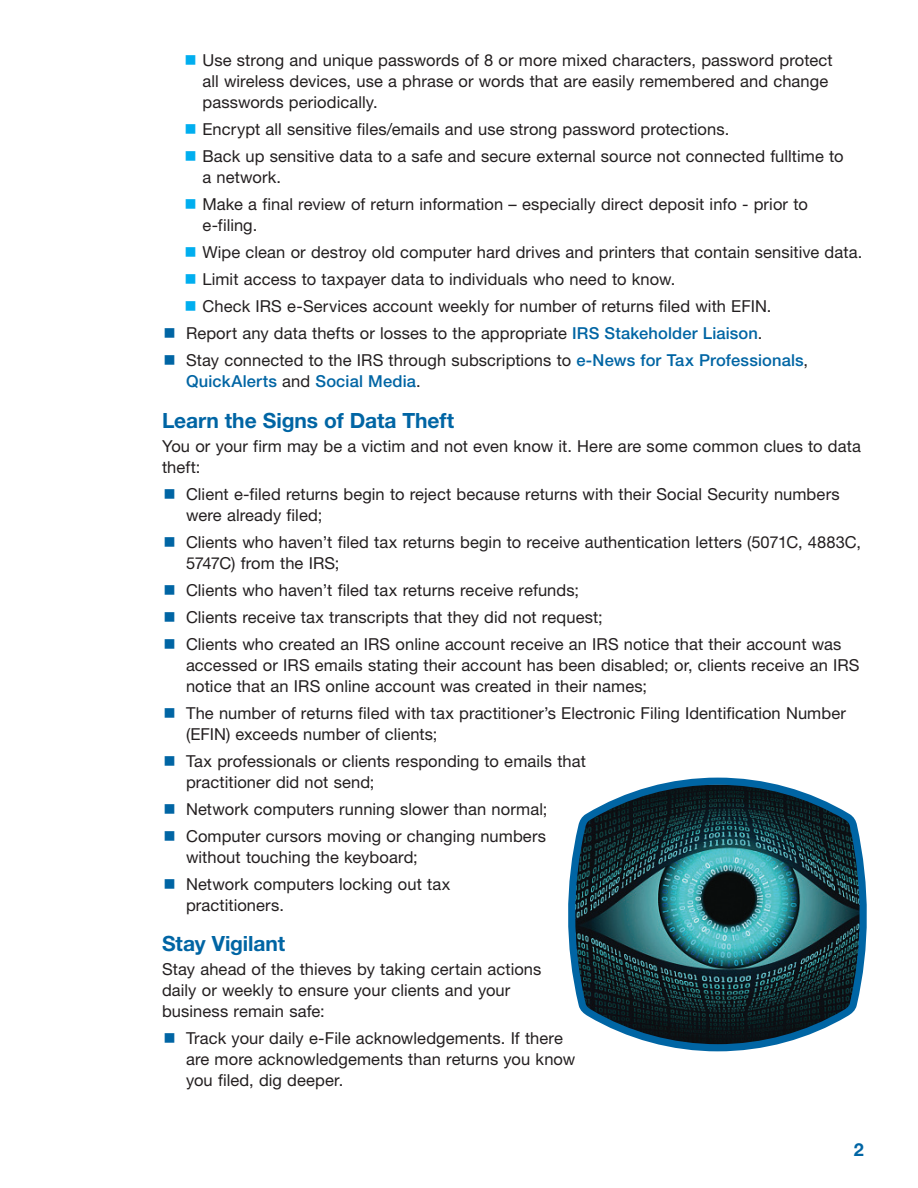
<style>
.page{position:relative;width:918px;height:1188px;background:#fff}
.page>*{position:absolute;margin:0;border:0;box-sizing:border-box;transform-origin:0 0}
.subhead_1{font:700 21px "Helvetica Neue LT Std";letter-spacing:-.005em;color:#0065a4}
.t1{font:700 18px "Helvetica Neue LT Std";color:#0065a4}
.regtext_1st_para{font:16.5px/21px "Helvetica Neue LT Std";letter-spacing:.005em;color:#231f20}
.s1{font-weight:500;color:#0065a4}
</style>
<div class="page">
<svg style="left:568px;top:777px;width:299px;height:275px;background:#3a626b"></svg>
<p class="regtext_1st_para" style="left:202px;top:50px;width:632px">Use strong and unique passwords of 8 or more mixed characters, password protect all wireless devices, use a phrase or words that are easily remembered and change passwords periodically.</p>
<p class="regtext_1st_para" style="left:202px;top:119px;width:528px">Encrypt all sensitive files/emails and use strong password protections.</p>
<p class="regtext_1st_para" style="left:202px;top:146px;width:643px">Back up sensitive data to a safe and secure external source not connected fulltime to a network.</p>
<p class="regtext_1st_para" style="left:202px;top:194px;width:607px">Make a final review of return information – especially direct deposit info - prior to e-filing.</p>
<p class="regtext_1st_para" style="left:202px;top:242px;width:661px">Wipe clean or destroy old computer hard drives and printers that contain sensitive data.</p>
<p class="regtext_1st_para" style="left:202px;top:269px;width:474px">Limit access to taxpayer data to individuals who need to know.</p>
<p class="regtext_1st_para" style="left:202px;top:296px;width:571px">Check IRS e-Services account weekly for number of returns filed with EFIN.</p>
<p class="regtext_1st_para" style="left:186px;top:323px;width:578px">Report any data thefts or losses to the appropriate <span class="s1">IRS Stakeholder Liaison</span>.</p>
<p class="regtext_1st_para" style="left:186px;top:350px;width:624px">Stay connected to the IRS through subscriptions to <span class="s1">e-News for Tax Professionals</span>,<br><span class="s1">QuickAlerts</span> and <span class="s1">Social Media</span>.</p>
<p class="subhead_1" style="left:162px;top:407px;width:294px">Learn the Signs of Data Theft</p>
<p class="regtext_1st_para" style="left:162px;top:435px;width:700px">You or your firm may be a victim and not even know it. Here are some common clues to data theft:</p>
<p class="regtext_1st_para" style="left:186px;top:483px;width:655px">Client e-filed returns begin to reject because returns with their Social Security numbers were already filed;</p>
<p class="regtext_1st_para" style="left:186px;top:531px;width:677px">Clients who haven’t filed tax returns begin to receive authentication letters (5071C, 4883C,<br>5747C) from the IRS;</p>
<p class="regtext_1st_para" style="left:186px;top:579px;width:395px">Clients who haven’t filed tax returns receive refunds;</p>
<p class="regtext_1st_para" style="left:186px;top:606px;width:418px">Clients receive tax transcripts that they did not request;</p>
<p class="regtext_1st_para" style="left:186px;top:633px;width:675px">Clients who created an IRS online account receive an IRS notice that their account was accessed or IRS emails stating their account has been disabled; or, clients receive an IRS notice that an IRS online account was created in their names;</p>
<p class="regtext_1st_para" style="left:186px;top:702px;width:661px">The number of returns filed with tax practitioner’s Electronic Filing Identification Number (EFIN) exceeds number of clients;</p>
<p class="regtext_1st_para" style="left:186px;top:750px;width:401px">Tax professionals or clients responding to emails that practitioner did not send;</p>
<p class="regtext_1st_para" style="left:186px;top:798px;width:363px">Network computers running slower than normal;</p>
<p class="regtext_1st_para" style="left:186px;top:825px;width:362px">Computer cursors moving or changing numbers without touching the keyboard;</p>
<p class="regtext_1st_para" style="left:186px;top:873px;width:266px">Network computers locking out tax practitioners.</p>
<p class="subhead_1" style="left:162px;top:931px;width:125px">Stay Vigilant</p>
<p class="regtext_1st_para" style="left:162px;top:959px;width:381px">Stay ahead of the thieves by taking certain actions daily or weekly to ensure your clients and your business remain safe:</p>
<p class="regtext_1st_para" style="left:186px;top:1028px;width:391px">Track your daily e-File acknowledgements. If there are more acknowledgements than returns you know you filed, dig deeper.</p>
<p class="t1" style="left:854px;top:1138px;width:12px">2</p>
</div>
